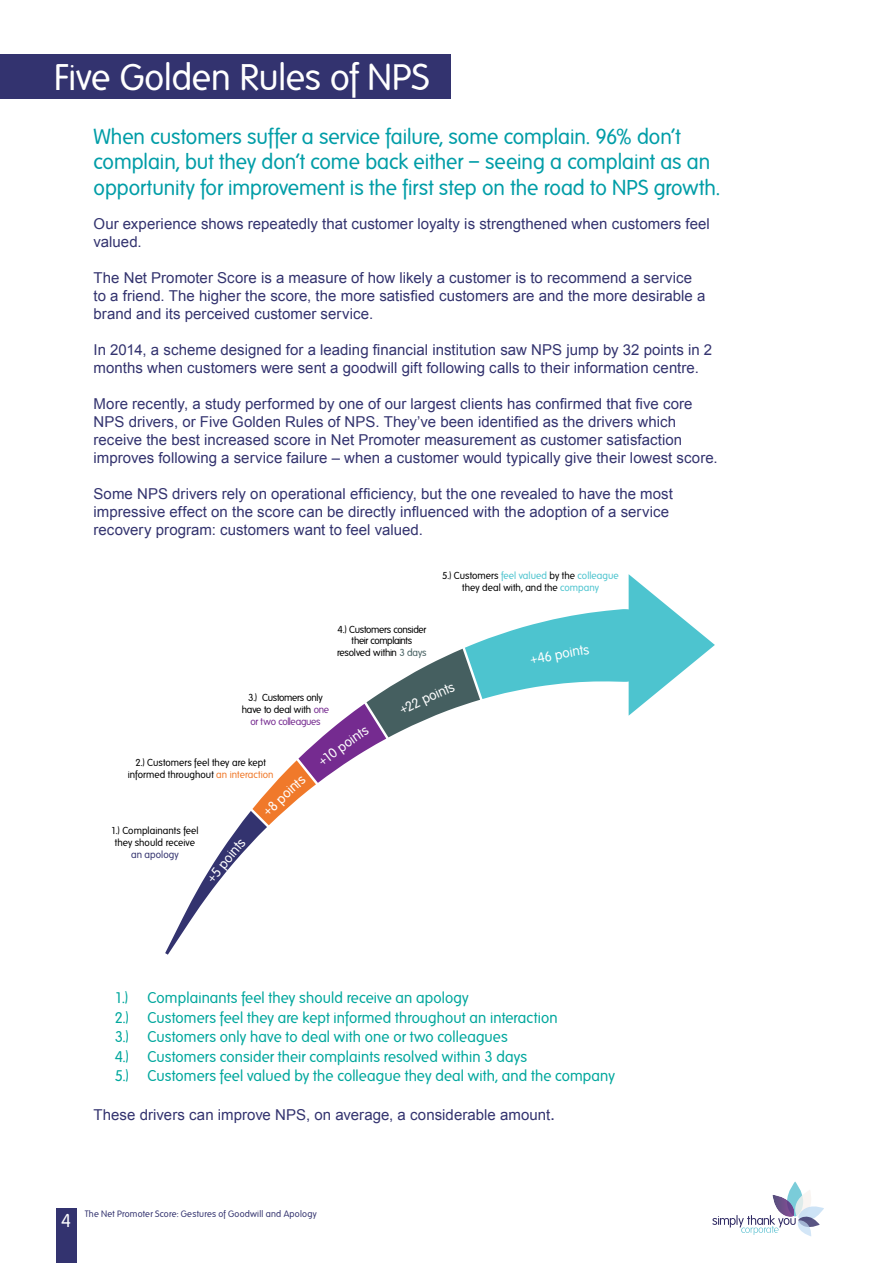
<style>
.page{position:relative;width:893px;height:1263px;background:#fff}
.page>*{position:absolute;margin:0;border:0;box-sizing:border-box;transform-origin:0 0}
.t1{font:36px "Folks";letter-spacing:-.005em;color:#fff}
.t2{font:21px/25.2px "Folks";color:#009da7}
.t3{font:18px "Folks";color:#fff}
.t4{font:15px/18px "Arial";letter-spacing:.005em;color:#33336f}
.t5{font:15px/19.5px "Folks";letter-spacing:.01em;color:#01a79d}
.t6{font:9.75px/11.7px "Folks";color:#000;text-align:center}
.t7{font:9.75px/11.7px "Folks";letter-spacing:-.035em;color:#000;text-align:center}
.t8{font:9.75px "Folks";letter-spacing:.005em;color:#33336f}
.t9{font:9px "Folks";letter-spacing:.025em;color:#33336f}
.s1{color:#455f60}
.s2{color:#752b90}
.s3{color:#f0792a}
.s4{color:#4dc4cf}
.s5{font-size:18px}
</style>
<div class="page">
<div style="left:0;top:54px;width:451px;height:44px;background:#33336f"></div>
<svg style="left:712px;top:1181px;width:112px;height:55px"></svg>
<div style="left:56px;top:1209px;width:20px;height:54px;background:#33336f"></div>
<svg style="left:165px;top:574px;width:550px;height:381px"></svg>
<h1 class="t1" style="left:54px;top:60px;width:377px">Five Golden Rules of NPS</h1>
<h2 class="t2" style="left:94px;top:125px;width:628px">When customers suffer a service failure, some complain. 96% don’t complain, but they don’t come back either – seeing a complaint as an opportunity for improvement is the first step on the road to NPS growth.</h2>
<p class="t4" style="left:94px;top:216px;width:618px">Our experience shows repeatedly that customer loyalty is strengthened when customers feel valued.</p>
<p class="t4" style="left:94px;top:270px;width:613px">The Net Promoter Score is a measure of how likely a customer is to recommend a service to a friend. The higher the score, the more satisied customers are and the more desirable a brand and its perceived customer service.</p>
<p class="t4" style="left:94px;top:341px;width:620px">In 2014, a scheme designed for a leading inancial institution saw NPS jump by 32 points in 2 months when customers were sent a goodwill gift following calls to their information centre.</p>
<p class="t4" style="left:94px;top:395px;width:626px">More recently, a study performed by one of our largest clients has conirmed that ive core NPS drivers, or Five Golden Rules of NPS. They’ve been identiied as the drivers which receive the best increased score in Net Promoter measurement as customer satisfaction improves following a service failure – when a customer would typically give their lowest score.</p>
<p class="t4" style="left:94px;top:485px;width:581px">Some NPS drivers rely on operational eficiency, but the one revealed to have the most impressive effect on the score can be directly inluenced with the adoption of a service recovery program: customers want to feel valued.</p>
<p class="t7" style="left:337px;top:624px;width:91px">4.) Customers consider their complaints resolved within <span class="s1">3 days</span></p>
<p class="t7" style="left:242px;top:692px;width:89px">3.) Customers only have to deal with <span class="s2">one or two colleagues</span></p>
<p class="t6" style="left:128px;top:757px;width:147px">2.) Customers feel they are kept informed throughout <span class="s3">an interaction</span></p>
<p class="t6" style="left:442px;top:570px;width:178px">5.) Customers <span class="s4">feel valued</span> by the <span class="s4">colleague </span>they deal with, and the <span class="s4">company</span></p>
<p class="t6" style="left:111px;top:825px;width:89px">1.) Complainants feel they should receive</p>
<p class="t8" style="left:131px;top:850px;width:49px">an apology</p>
<p class="t5" style="left:115px;top:989px;width:15px">1.)</p>
<p class="t5" style="left:115px;top:989px;width:502px;text-indent:33px">Complainants feel they should receive an apology<br>2.) Customers feel they are kept informed throughout an interaction<br>3.) Customers only have to deal with one or two colleagues<br>4.) Customers consider their complaints resolved within 3 days<br>5.) Customers feel valued by the colleague they deal with, and the company</p>
<p class="t4" style="left:94px;top:1107px;width:463px">These drivers can improve NPS, on average, a considerable amount<span class="s5">.</span></p>
<p class="t3" style="left:61px;top:1211px;width:11px">4</p>
<p class="t9" style="left:85px;top:1209px;width:233px">The Net Promoter Score: Gestures of Goodwill and Apology</p>
</div>
